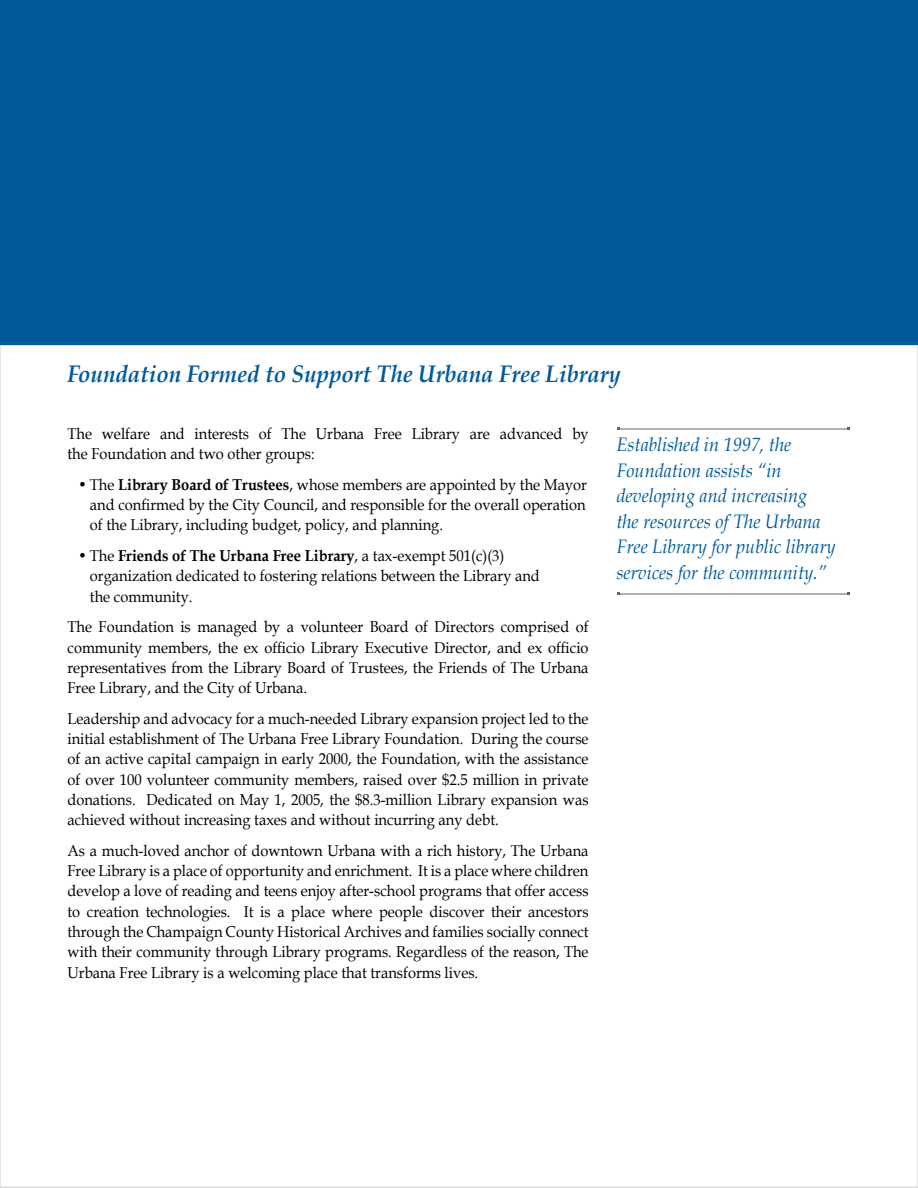
<style>
.page{position:relative;width:918px;height:1188px;background:#fff}
.page>*{position:absolute;margin:0;border:0;box-sizing:border-box;transform-origin:0 0}
.t1{font:italic 700 24px "Book Antiqua";color:#005a9c;scale:.93 1}
.t2{font:italic 19.5px/25.5px "Book Antiqua";color:#005a9c;scale:.93 1}
.t3{font:15.75px/20.2px "Book Antiqua";color:#000;text-align:justify;scale:.93 1}
.s1{font-weight:700}
</style>
<div class="page">
<hr style="left:619px;top:429px;width:229px;height:1px;background:#636466">
<hr style="left:619px;top:594px;width:229px;height:1px;background:#636466">
<div style="left:0;top:0;width:918px;height:345px;background:#005a9a"></div>
<h1 class="t1" style="left:68px;top:357px;width:597px">Foundation Formed to Support The Urbana Free Library</h1>
<p class="t3" style="left:68px;top:423px;width:562px">The welfare and interests of The Urbana Free Library are advanced by the Foundation and two other groups:</p>
<p class="t3" style="left:90px;top:474px;width:536px;text-indent:-12px">• The <span class="s1">Library Board of Trustees</span>, whose members are appointed by the Mayor and confirmed by the City Council, and responsible for the overall operation of the Library, including budget, policy, and planning.</p>
<p class="t3" style="left:90px;top:545px;width:485px;text-align:left;text-indent:-12px">• The <span class="s1">Friends of The Urbana Free Library</span>, a tax-exempt 501(c)(3) organization dedicated to fostering relations between the Library and the community.</p>
<p class="t3" style="left:68px;top:617px;width:562px">The Foundation is managed by a volunteer Board of Directors comprised of community members, the ex officio Library Executive Director, and ex officio representatives from the Library Board of Trustees, the Friends of The Urbana Free Library, and the City of Urbana.</p>
<p class="t3" style="left:68px;top:708px;width:562px">Leadership and advocacy for a much-needed Library expansion project led to the initial establishment of The Urbana Free Library Foundation. During the course of an active capital campaign in early 2000, the Foundation, with the assistance of over 100 volunteer community members, raised over $2.5 million in private donations. Dedicated on May 1, 2005, the $8.3-million Library expansion was achieved without increasing taxes and without incurring any debt.</p>
<p class="t3" style="left:68px;top:840px;width:562px">As a much-loved anchor of downtown Urbana with a rich history, The Urbana Free Library is a place of opportunity and enrichment. It is a place where children develop a love of reading and teens enjoy after-school programs that offer access to creation technologies. It is a place where people discover their ancestors through the Champaign County Historical Archives and families socially connect with their community through Library programs. Regardless of the reason, The Urbana Free Library is a welcoming place that transforms lives.</p>
<p class="t2" style="left:616px;top:431px;width:237px">Established in 1997, the<br>Foundation assists “in developing and increasing<br>the resources of The Urbana<br>Free Library for public library services for the community.”</p>
</div>
